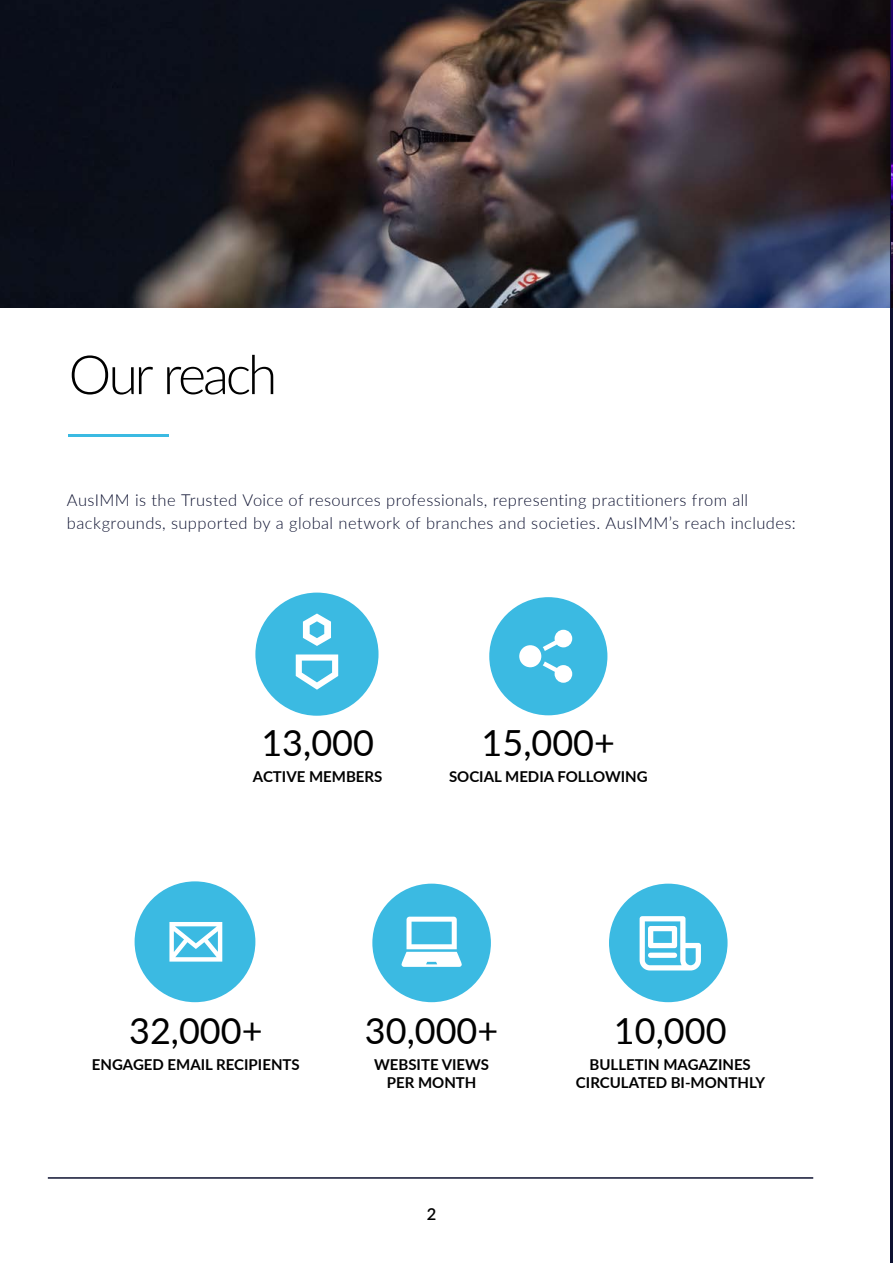
<style>
.page{position:relative;width:893px;height:1263px;background:#fff}
.page>*{position:absolute;margin:0;border:0;box-sizing:border-box;transform-origin:0 0}
.t1{font:300 54px "Lato";letter-spacing:-.065em;color:#000}
.t2{font:54px "Minion Pro";color:#3bbae2}
.t3{font:36px "Lato";color:#000}
.t4{font:300 16.5px/22.5px "Lato";letter-spacing:.025em;color:#0e1231}
.t5{font:600 16.5px "Lato";color:#000}
.t6{font:700 15px/18px "Lato";color:#000;text-align:center}
</style>
<div class="page">
<div style="left:255px;top:593px;width:123px;height:123px;background:#3bbae2;border-radius:50%"></div>
<svg style="left:296px;top:654px;width:42px;height:36px"></svg>
<svg style="left:303px;top:613px;width:28px;height:33px"></svg>
<div style="left:609px;top:884px;width:118px;height:118px;background:#3bbae2;border-radius:50%"></div>
<svg style="left:640px;top:916px;width:61px;height:54px"></svg>
<div style="left:135px;top:881px;width:120px;height:121px;background:#3bbae2;border-radius:50%"></div>
<svg style="left:169px;top:922px;width:53px;height:39px"></svg>
<div style="left:372px;top:884px;width:119px;height:118px;background:#3bbae2;border-radius:50%"></div>
<svg style="left:401px;top:917px;width:61px;height:50px"></svg>
<div style="left:489px;top:597px;width:118px;height:118px;background:#3bbae2;border-radius:50%"></div>
<svg style="left:519px;top:630px;width:53px;height:53px"></svg>
<img style="left:0;top:0;width:890px;height:307px">
<hr style="left:48px;top:1177px;width:765px;height:2px;background:#0e1231">
<hr style="left:890px;top:0;width:3px;height:1263px;background:#0e1231">
<img style="left:891px;top:0;width:2px;height:307px">
<h1 class="t1" style="left:69px;top:337px;width:210px">Our reach</h1>
<h1 class="t2" style="left:69px;top:377px;width:101px">____</h1>
<p class="t4" style="left:67px;top:488px;width:730px">AusIMM is the Trusted Voice of resources professionals, representing practitioners from all backgrounds, supported by a global network of branches and societies. AusIMM’s reach includes:</p>
<h2 class="t3" style="left:261px;top:717px;width:114px">13,000</h2>
<p class="t6" style="left:253px;top:767px;width:131px">ACTIVE MEMBERS</p>
<h2 class="t3" style="left:482px;top:717px;width:135px">15,000+</h2>
<p class="t6" style="left:449px;top:767px;width:200px">SOCIAL MEDIA FOLLOWING</p>
<h2 class="t3" style="left:129px;top:1005px;width:135px">32,000+</h2>
<p class="t6" style="left:92px;top:1054px;width:209px">ENGAGED EMAIL RECIPIENTS</p>
<h2 class="t3" style="left:365px;top:1005px;width:135px">30,000+</h2>
<p class="t6" style="left:374px;top:1054px;width:117px">WEBSITE VIEWS<br>PER MONTH</p>
<p class="t5" style="left:427px;top:1202px;width:11px">2</p>
<h2 class="t3" style="left:614px;top:1005px;width:114px">10,000</h2>
<p class="t6" style="left:576px;top:1054px;width:191px">BULLETIN MAGAZINES<br>CIRCULATED BI-MONTHLY</p>
</div>
